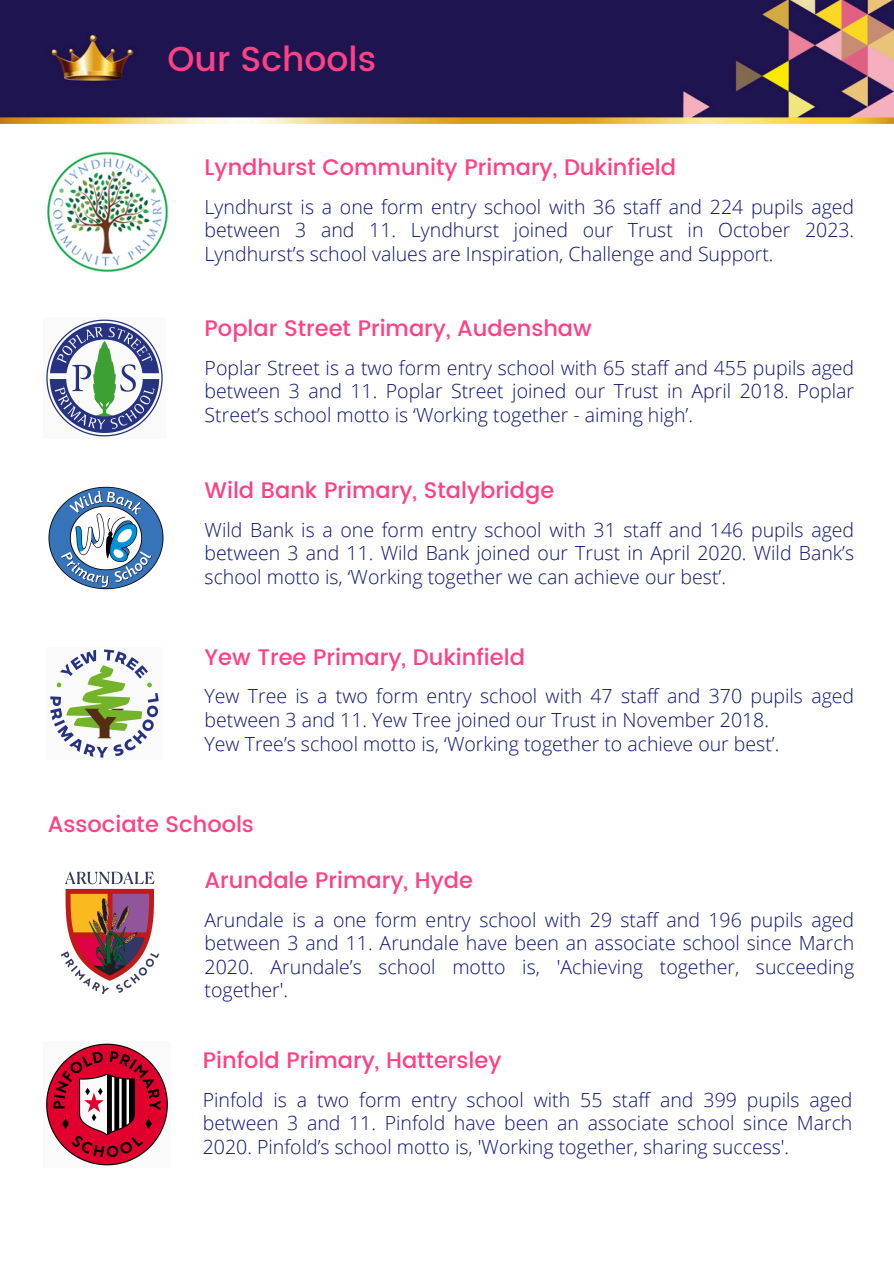
<style>
.page{position:relative;width:894px;height:1264px;background:#fff}
.page>*{position:absolute;margin:0;border:0;box-sizing:border-box;transform-origin:0 0}
.t1{font:500 34.5px "Poppins";color:#ff4084}
.t2{font:500 22.5px "Poppins";color:#ff4084}
.t3{font:300 19.5px/23.7px "Open Sans";color:#0e1270;text-align:justify}
</style>
<div class="page">
<img style="left:0;top:0;width:893px;height:124px">
<img style="left:50px;top:649px;width:109px;height:109px">
<img style="left:46px;top:1043px;width:122px;height:123px">
<img style="left:46px;top:319px;width:117px;height:118px">
<img style="left:48px;top:486px;width:116px;height:104px">
<img style="left:61px;top:871px;width:99px;height:124px">
<img style="left:47px;top:151px;width:122px;height:120px">
<p class="t1" style="left:167px;top:39px;width:210px">Our Schools</p>
<h2 class="t2" style="left:204px;top:154px;width:473px">Lyndhurst Community Primary, Dukinfield</h2>
<p class="t3" style="left:204px;top:194px;width:651px">Lyndhurst is a one form entry school with 36 staff and 224 pupils aged between 3 and 11. Lyndhurst joined our Trust in October 2023.<br>Lyndhurst’s school values are Inspiration, Challenge and Support.</p>
<p class="t2" style="left:204px;top:315px;width:388px">Poplar Street Primary, Audenshaw</p>
<h2 class="t3" style="left:204px;top:355px;width:651px">Poplar Street is a two form entry school with 65 staff and 455 pupils aged between 3 and 11. Poplar Street joined our Trust in April 2018. Poplar Street’s school motto is ‘Working together - aiming high’.</h2>
<p class="t2" style="left:204px;top:477px;width:351px">Wild Bank Primary, Stalybridge</p>
<p class="t3" style="left:204px;top:517px;width:651px">Wild Bank is a one form entry school with 31 staff and 146 pupils aged between 3 and 11. Wild Bank joined our Trust in April 2020. Wild Bank’s school motto is, ‘Working together we can achieve our best’.</p>
<h2 class="t2" style="left:204px;top:643px;width:322px">Yew Tree Primary, Dukinfield</h2>
<p class="t3" style="left:204px;top:684px;width:651px">Yew Tree is a two form entry school with 47 staff and 370 pupils aged between 3 and 11. Yew Tree joined our Trust in November 2018.</p>
<p class="t3" style="left:204px;top:731px;width:576px">Yew Tree’s school motto is, ‘Working together to achieve our best’.</p>
<p class="t2" style="left:48px;top:811px;width:207px">Associate Schools</p>
<h2 class="t2" style="left:204px;top:866px;width:270px">Arundale Primary, Hyde</h2>
<p class="t3" style="left:204px;top:907px;width:651px">Arundale is a one form entry school with 29 staff and 196 pupils aged between 3 and 11. Arundale have been an associate school since March 2020. Arundale’s school motto is, 'Achieving together, succeeding together'.</p>
<h2 class="t2" style="left:203px;top:1046px;width:300px">Pinfold Primary, Hattersley</h2>
<p class="t3" style="left:203px;top:1087px;width:651px">Pinfold is a two form entry school with 55 staff and 399 pupils aged between 3 and 11. Pinfold have been an associate school since March 2020. Pinfold’s school motto is, 'Working together, sharing success'.</p>
</div>
